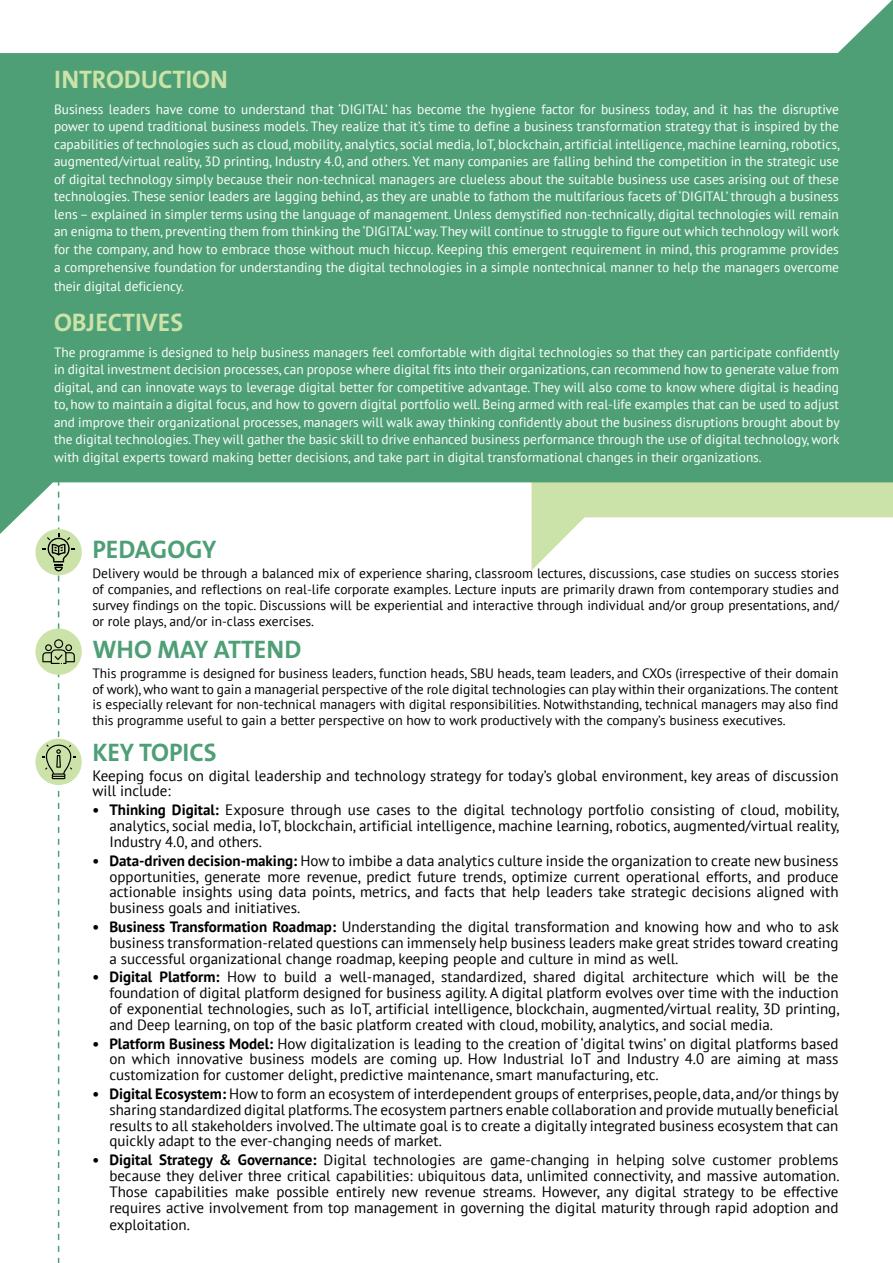
<style>
.page{position:relative;width:893px;height:1263px;background:#fff}
.page>*{position:absolute;margin:0;border:0;box-sizing:border-box;transform-origin:0 0}
.t1{font:700 25.5px "The Sans B7";color:#4e9f76}
.t2{font:700 25.5px "The Sans B7";color:#cbe2a8}
.t3{font:15px/15.8px "PT Sans";color:#000;text-align:justify}
.t4{font:13.5px/17.5px "PT Sans";color:#fff;text-align:justify}
.t5{font:13.5px/15.8px "PT Sans";color:#000;text-align:justify}
.s1{font-weight:700}
</style>
<div class="page">
<svg style="left:0;top:0;width:893px;height:534px;fill:#4e9f76"></svg>
<div style="left:35px;top:529px;width:47px;height:46px;background:#cbe2a8;border-radius:50%"></div>
<div style="left:35px;top:739px;width:47px;height:46px;background:#cbe2a8;border-radius:50%"></div>
<div style="left:35px;top:628px;width:47px;height:47px;background:#cbe2a8;border-radius:50%"></div>
<svg style="left:42px;top:480px;width:33px;height:783px"></svg>
<h1 class="t2" style="left:54px;top:65px;width:24px">INTRODUCT</h1>
<h1 class="t2" style="left:185px;top:65px;width:25px">ION</h1>
<p class="t4" style="left:54px;top:100px;width:787px">Business leaders have come to understand that ‘DIGITAL’ has become the hygiene factor for business today, and it has the disruptive power to upend traditional business models. They realize that it’s time to define a business transformation strategy that is inspired by the capabilities of technologies such as cloud, mobility, analytics, social media, IoT, blockchain, artificial intelligence, machine learning, robotics, augmented/virtual reality, 3D printing, Industry 4.0, and others. Yet many companies are falling behind the competition in the strategic use of digital technology simply because their non-technical managers are clueless about the suitable business use cases arising out of these technologies. These senior leaders are lagging behind, as they are unable to fathom the multifarious facets of ‘DIGITAL’ through a business lens – explained in simpler terms using the language of management. Unless demystified non-technically, digital technologies will remain an enigma to them, preventing them from thinking the ‘DIGITAL’ way. They will continue to struggle to figure out which technology will work for the company, and how to embrace those without much hiccup. Keeping this emergent requirement in mind, this programme provides a comprehensive foundation for understanding the digital technologies in a simple nontechnical manner to help the managers overcome</p>
<p class="t4" style="left:54px;top:277px;width:132px">their digital deficiency.</p>
<h1 class="t2" style="left:54px;top:308px;width:117px">OBJECTIVES</h1>
<p class="t4" style="left:54px;top:343px;width:787px">The programme is designed to help business managers feel comfortable with digital technologies so that they can participate confidently in digital investment decision processes, can propose where digital fits into their organizations, can recommend how to generate value from digital, and can innovate ways to leverage digital better for competitive advantage. They will also come to know where digital is heading to, how to maintain a digital focus, and how to govern digital portfolio well. Being armed with real-life examples that can be used to adjust and improve their organizational processes, managers will walk away thinking confidently about the business disruptions brought about by the digital technologies. They will gather the basic skill to drive enhanced business performance through the use of digital technology, work with digital experts toward making better decisions, and take part in digital transformational changes in their organizations.</p>
<h1 class="t1" style="left:92px;top:536px;width:31px">PEDAGOGY</h1>
<p class="t5" style="left:92px;top:565px;width:748px">Delivery would be through a balanced mix of experience sharing, classroom lectures, discussions, case studies on success stories of companies, and reflections on real-life corporate examples. Lecture inputs are primarily drawn from contemporary studies and survey findings on the topic. Discussions will be experiential and interactive through individual and/or group presentations, and/ or role plays, and/or in-class exercises.</p>
<h1 class="t1" style="left:92px;top:636px;width:83px">WHO MAY</h1>
<h1 class="t1" style="left:214px;top:636px;width:16px">ATTEND</h1>
<p class="t5" style="left:92px;top:665px;width:748px">This programme is designed for business leaders, function heads, SBU heads, team leaders, and CXOs (irrespective of their domain of work), who want to gain a managerial perspective of the role digital technologies can play within their organizations. The content is especially relevant for non-technical managers with digital responsibilities. Notwithstanding, technical managers may also find this programme useful to gain a better perspective on how to work productively with the company’s business executives.</p>
<h1 class="t1" style="left:92px;top:739px;width:111px">KEY TOPICS</h1>
<p class="t3" style="left:92px;top:767px;width:748px">Keeping focus on digital leadership and technology strategy for today’s global environment, key areas of discussion will include:</p>
<p class="t3" style="left:109px;top:802px;width:732px;text-indent:-17px"><span class="s1">• Thinking Digital:</span> Exposure through use cases to the digital technology portfolio consisting of cloud, mobility, analytics, social media, IoT, blockchain, artificial intelligence, machine learning, robotics, augmented/virtual reality, Industry 4.0, and others.</p>
<p class="t3" style="left:109px;top:852px;width:731px;text-indent:-17px"><span class="s1">• Data-driven decision-making:</span> How to imbibe a data analytics culture inside the organization to create new business opportunities, generate more revenue, predict future trends, optimize current operational efforts, and produce actionable insights using data points, metrics, and facts that help leaders take strategic decisions aligned with business goals and initiatives.</p>
<p class="t3" style="left:109px;top:918px;width:731px;text-indent:-17px"><span class="s1">• Business Transformation Roadmap:</span> Understanding the digital transformation and knowing how and who to ask business transformation-related questions can immensely help business leaders make great strides toward creating a successful organizational change roadmap, keeping people and culture in mind as well.</p>
<p class="t3" style="left:109px;top:969px;width:732px;text-indent:-17px"><span class="s1">• Digital Platform:</span> How to build a well-managed, standardized, shared digital architecture which will be the foundation of digital platform designed for business agility. A digital platform evolves over time with the induction of exponential technologies, such as IoT, artificial intelligence, blockchain, augmented/virtual reality, 3D printing, and Deep learning, on top of the basic platform created with cloud, mobility, analytics, and social media.</p>
<p class="t3" style="left:109px;top:1035px;width:731px;text-indent:-17px"><span class="s1">• Platform Business Model:</span> How digitalization is leading to the creation of ‘digital twins’ on digital platforms based on which innovative business models are coming up. How Industrial IoT and Industry 4.0 are aiming at mass customization for customer delight, predictive maintenance, smart manufacturing, etc.</p>
<p class="t3" style="left:109px;top:1086px;width:731px;text-indent:-17px"><span class="s1">• Digital Ecosystem:</span> How to form an ecosystem of interdependent groups of enterprises, people, data, and/or things by sharing standardized digital platforms. The ecosystem partners enable collaboration and provide mutually beneficial results to all stakeholders involved. The ultimate goal is to create a digitally integrated business ecosystem that can quickly adapt to the ever-changing needs of market.</p>
<p class="t3" style="left:109px;top:1152px;width:732px;text-indent:-17px"><span class="s1">• Digital Strategy &amp; Governance:</span> Digital technologies are game-changing in helping solve customer problems because they deliver three critical capabilities: ubiquitous data, unlimited connectivity, and massive automation.<br>Those capabilities make possible entirely new revenue streams. However, any digital strategy to be effective requires active involvement from top management in governing the digital maturity through rapid adoption and exploitation.</p>
</div>
